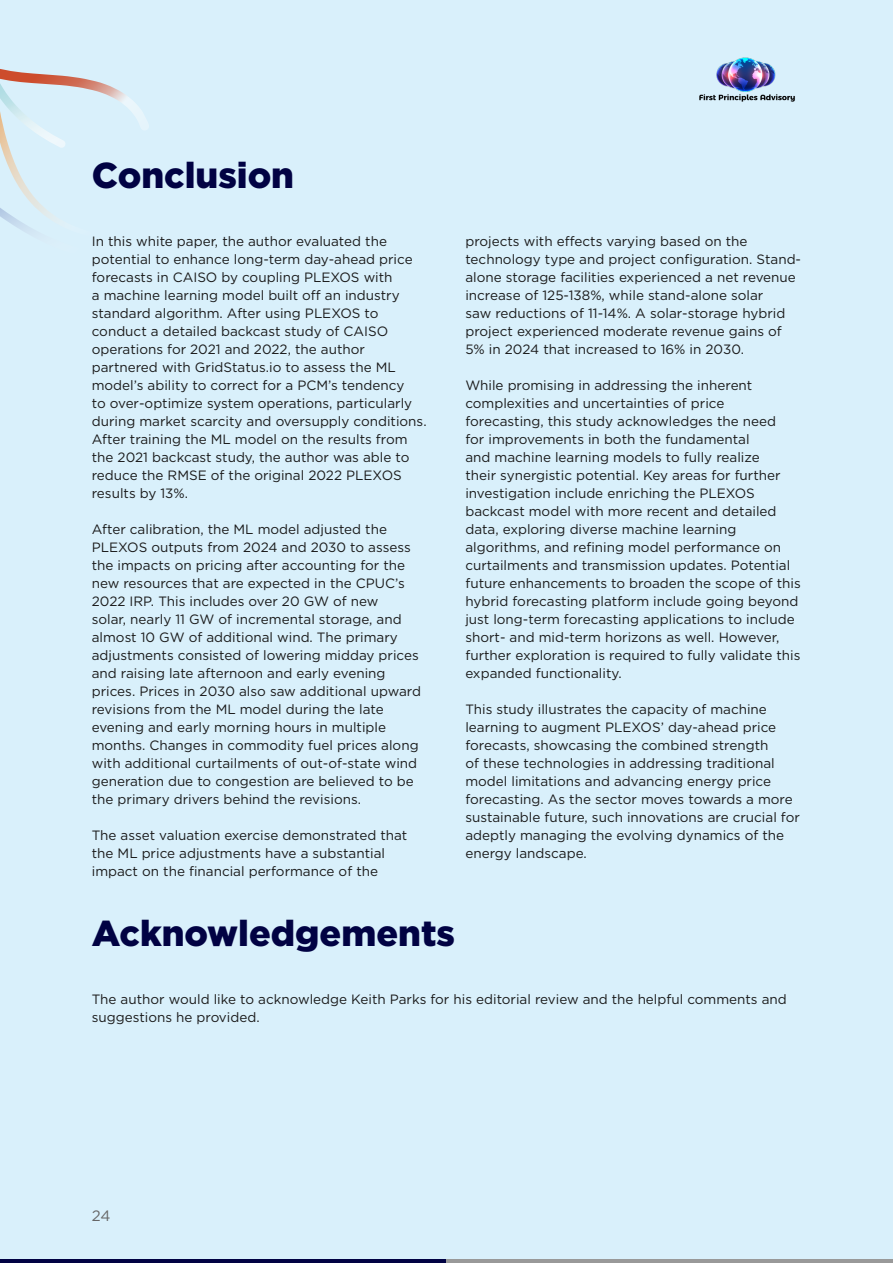
<style>
.page{position:relative;width:893px;height:1263px;background:#fff}
.page>*{position:absolute;margin:0;border:0;box-sizing:border-box;transform-origin:0 0}
.t1{font:900 36px "Gotham";color:#010243}
.t2{font:15px "Gotham";color:#666}
.t3{font:13.5px/18px "Gotham";color:#1a1a1a}
</style>
<div class="page">
<div style="left:0;top:0;width:893px;height:1259px;background:#d9f0fb"></div>
<hr style="left:0;top:1259px;width:446px;height:4px;background:#010243">
<hr style="left:446px;top:1259px;width:447px;height:4px;background:#999">
<img style="left:0;top:148px;width:53px;height:85px">
<img style="left:0;top:131px;width:65px;height:17px">
<img style="left:0;top:69px;width:149px;height:62px">
<p class="t1" style="left:92px;top:151px;width:204px">Conclusion</p>
<p class="t3" style="left:92px;top:232px;width:336px">In this white paper, the author evaluated the potential to enhance long-term day-ahead price forecasts in CAISO by coupling PLEXOS with<br>a machine learning model built off an industry standard algorithm. After using PLEXOS to conduct a detailed backcast study of CAISO operations for 2021 and 2022, the author partnered with GridStatus.io to assess the ML model’s ability to correct for a PCM’s tendency<br>to over-optimize system operations, particularly during market scarcity and oversupply conditions.<br>After training the ML model on the results from the 2021 backcast study, the author was able to reduce the RMSE of the original 2022 PLEXOS results by 13%.</p>
<p class="t3" style="left:92px;top:520px;width:331px">After calibration, the ML model adjusted the PLEXOS outputs from 2024 and 2030 to assess the impacts on pricing after accounting for the new resources that are expected in the CPUC’s 2022 IRP. This includes over 20 GW of new<br>solar, nearly 11 GW of incremental storage, and almost 10 GW of additional wind. The primary adjustments consisted of lowering midday prices and raising late afternoon and early evening prices. Prices in 2030 also saw additional upward revisions from the ML model during the late evening and early morning hours in multiple months. Changes in commodity fuel prices along with additional curtailments of out-of-state wind generation due to congestion are believed to be the primary drivers behind the revisions.</p>
<p class="t3" style="left:92px;top:826px;width:317px">The asset valuation exercise demonstrated that the ML price adjustments have a substantial impact on the financial performance of the</p>
<p class="t3" style="left:465px;top:232px;width:337px">projects with effects varying based on the technology type and project configuration. Stand&shy;alone storage facilities experienced a net revenue increase of 125-138%, while stand-alone solar<br>saw reductions of 11-14%. A solar-storage hybrid project experienced moderate revenue gains of 5% in 2024 that increased to 16% in 2030.</p>
<p class="t3" style="left:465px;top:376px;width:337px">While promising in addressing the inherent complexities and uncertainties of price forecasting, this study acknowledges the need<br>for improvements in both the fundamental<br>and machine learning models to fully realize<br>their synergistic potential. Key areas for further investigation include enriching the PLEXOS backcast model with more recent and detailed data, exploring diverse machine learning algorithms, and refining model performance on curtailments and transmission updates. Potential future enhancements to broaden the scope of this hybrid forecasting platform include going beyond just long-term forecasting applications to include short- and mid-term horizons as well. However, further exploration is required to fully validate this expanded functionality.</p>
<p class="t3" style="left:465px;top:700px;width:336px">This study illustrates the capacity of machine learning to augment PLEXOS’ day-ahead price forecasts, showcasing the combined strength<br>of these technologies in addressing traditional model limitations and advancing energy price forecasting. As the sector moves towards a more sustainable future, such innovations are crucial for adeptly managing the evolving dynamics of the energy landscape.</p>
<p class="t1" style="left:92px;top:908px;width:365px">Acknowledgements</p>
<p class="t3" style="left:92px;top:990px;width:696px">The author would like to acknowledge Keith Parks for his editorial review and the helpful comments and suggestions he provided.</p>
<p class="t2" style="left:92px;top:1206px;width:20px">24</p>
</div>
